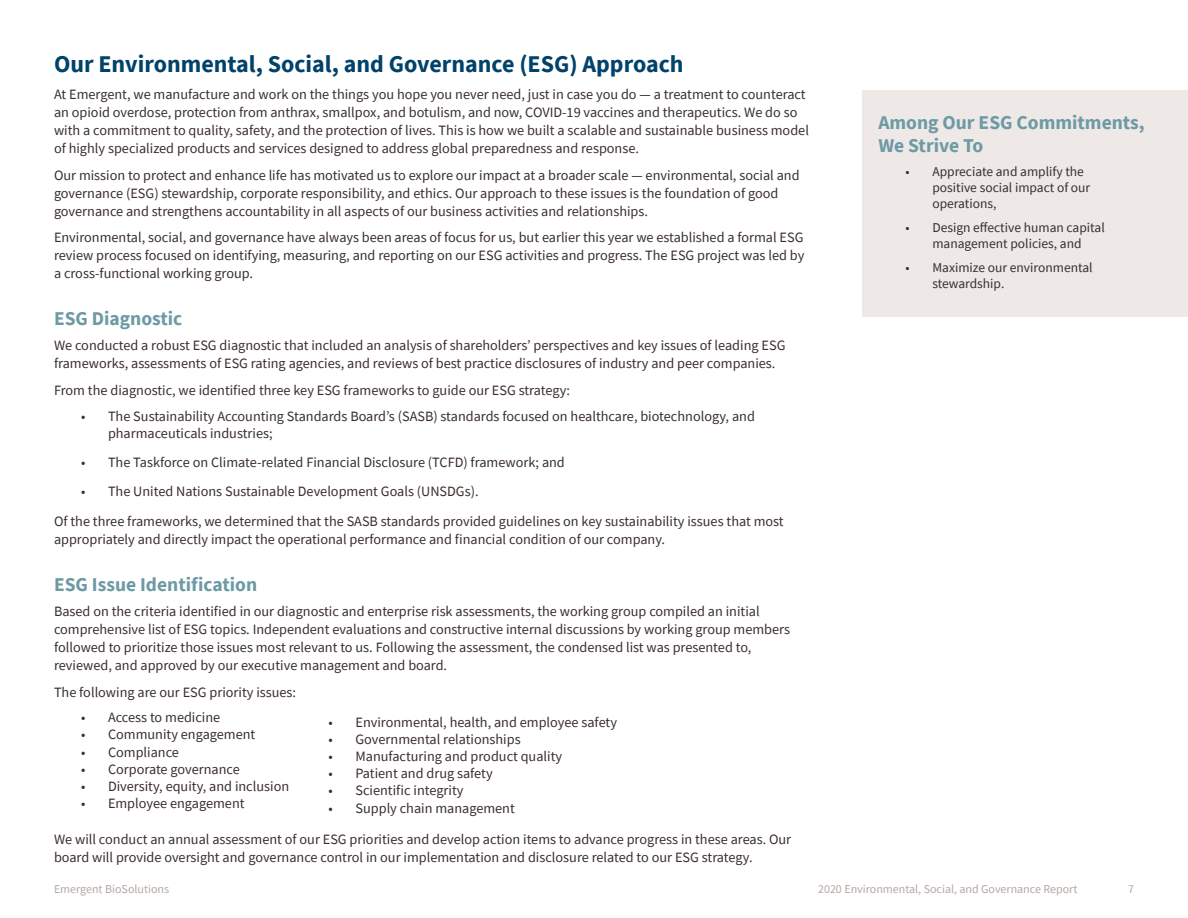
<style>
.page{position:relative;width:1188px;height:918px;background:#fff}
.page>*{position:absolute;margin:0;border:0;box-sizing:border-box;transform-origin:0 0}
.Section_Title_02{font:700 24px "Source Sans Pro";color:#00426a}
.Paragraph_Title{font:700 19.5px/23.4px "Source Sans Pro";color:#6d9aa4}
.Body_Copy_Gray{font:14.25px/18px "Source Sans Pro";color:#392e2c}
.t1{font:13.5px/16.2px "Source Sans Pro";color:#392e2c}
.t2{font:12px "Source Sans Pro";color:#b4a7a2}
</style>
<div class="page">
<div style="left:862px;top:90px;width:326px;height:227px;background:#eee8e7"></div>
<p class="Section_Title_02" style="left:54px;top:48px;width:631px">Our Environmental, Social, and Governance (ESG) Approach</p>
<p class="Body_Copy_Gray" style="left:54px;top:85px;width:756px">At Emergent, we manufacture and work on the things you hope you never need, just in case you do — a treatment to counteract an opioid overdose, protection from anthrax, smallpox, and botulism, and now, COVID-19 vaccines and therapeutics. We do so with a commitment to quality, safety, and the protection of lives. This is how we built a scalable and sustainable business model of highly specialized products and services designed to address global preparedness and response.</p>
<p class="Body_Copy_Gray" style="left:54px;top:166px;width:747px">Our mission to protect and enhance life has motivated us to explore our impact at a broader scale — environmental, social and governance (ESG) stewardship, corporate responsibility, and ethics. Our approach to these issues is the foundation of good governance and strengthens accountability in all aspects of our business activities and relationships.</p>
<p class="Body_Copy_Gray" style="left:54px;top:228px;width:752px;text-align:justify">Environmental, social, and governance have always been areas of focus for us, but earlier this year we established a formal ESG review process focused on identifying, measuring, and reporting on our ESG activities and progress. The ESG project was led by a cross-functional working group.</p>
<p class="Paragraph_Title" style="left:54px;top:306px;width:130px">ESG Diagnostic</p>
<p class="Body_Copy_Gray" style="left:54px;top:337px;width:733px">We conducted a robust ESG diagnostic that included an analysis of shareholders’ perspectives and key issues of leading ESG frameworks, assessments of ESG rating agencies, and reviews of best practice disclosures of industry and peer companies.</p>
<p class="Body_Copy_Gray" style="left:54px;top:381px;width:517px">From the diagnostic, we identified three key ESG frameworks to guide our ESG strategy:</p>
<p class="Body_Copy_Gray" style="left:108px;top:407px;width:648px;line-height:17.1px;text-indent:-27px">• The Sustainability Accounting Standards Board’s (SASB) standards focused on healthcare, biotechnology, and pharmaceuticals industries;</p>
<p class="Body_Copy_Gray" style="left:81px;top:453px;width:485px">• The Taskforce on Climate-related Financial Disclosure (TCFD) framework; and</p>
<p class="Body_Copy_Gray" style="left:81px;top:482px;width:399px">• The United Nations Sustainable Development Goals (UNSDGs).</p>
<p class="Body_Copy_Gray" style="left:54px;top:512px;width:731px">Of the three frameworks, we determined that the SASB standards provided guidelines on key sustainability issues that most appropriately and directly impact the operational performance and financial condition of our company.</p>
<p class="Paragraph_Title" style="left:54px;top:572px;width:205px">ESG Issue Identification</p>
<p class="Body_Copy_Gray" style="left:54px;top:602px;width:738px">Based on the criteria identified in our diagnostic and enterprise risk assessments, the working group compiled an initial comprehensive list of ESG topics. Independent evaluations and constructive internal discussions by working group members followed to prioritize those issues most relevant to us. Following the assessment, the condensed list was presented to, reviewed, and approved by our executive management and board.</p>
<p class="Body_Copy_Gray" style="left:54px;top:683px;width:244px">The following are our ESG priority issues:</p>
<p class="Body_Copy_Gray" style="left:81px;top:709px;width:141px">• Access to medicine</p>
<p class="Body_Copy_Gray" style="left:81px;top:726px;width:176px">• Community engagement</p>
<p class="Body_Copy_Gray" style="left:81px;top:743px;width:99px">• Compliance</p>
<p class="Body_Copy_Gray" style="left:81px;top:760px;width:160px">• Corporate governance</p>
<p class="Body_Copy_Gray" style="left:81px;top:777px;width:210px">• Diversity, equity, and inclusion</p>
<p class="Body_Copy_Gray" style="left:81px;top:794px;width:165px">• Employee engagement</p>
<p class="Body_Copy_Gray" style="left:54px;top:830px;width:739px">We will conduct an annual assessment of our ESG priorities and develop action items to advance progress in these areas. Our board will provide oversight and governance control in our implementation and disclosure related to our ESG strategy.</p>
<p class="Body_Copy_Gray" style="left:328px;top:713px;width:290px">• Environmental, health, and employee safety</p>
<p class="Body_Copy_Gray" style="left:328px;top:730px;width:194px">• Governmental relationships</p>
<p class="Body_Copy_Gray" style="left:328px;top:747px;width:235px">• Manufacturing and product quality</p>
<p class="Body_Copy_Gray" style="left:328px;top:765px;width:166px">• Patient and drug safety</p>
<p class="Body_Copy_Gray" style="left:328px;top:782px;width:137px">• Scientific integrity</p>
<p class="Body_Copy_Gray" style="left:328px;top:799px;width:188px">• Supply chain management</p>
<p class="Paragraph_Title" style="left:878px;top:110px;width:268px">Among Our ESG Commitments,<br>We Strive To</p>
<p class="t1" style="left:932px;top:163px;width:159px;text-indent:-27px">• Appreciate and amplify the positive social impact of our operations,</p>
<p class="t1" style="left:905px;top:219px;width:201px;text-align:center">• Design effective human capital management policies, and</p>
<p class="t1" style="left:932px;top:259px;width:162px;text-indent:-27px">• Maximize our environmental stewardship.</p>
<p class="t2" style="left:54px;top:881px;width:117px">Emergent BioSolutions</p>
<p class="t2" style="left:818px;top:881px;width:261px">2020 Environmental, Social, and Governance Report</p>
<p class="t2" style="left:1128px;top:881px;width:7px">7</p>
</div>
